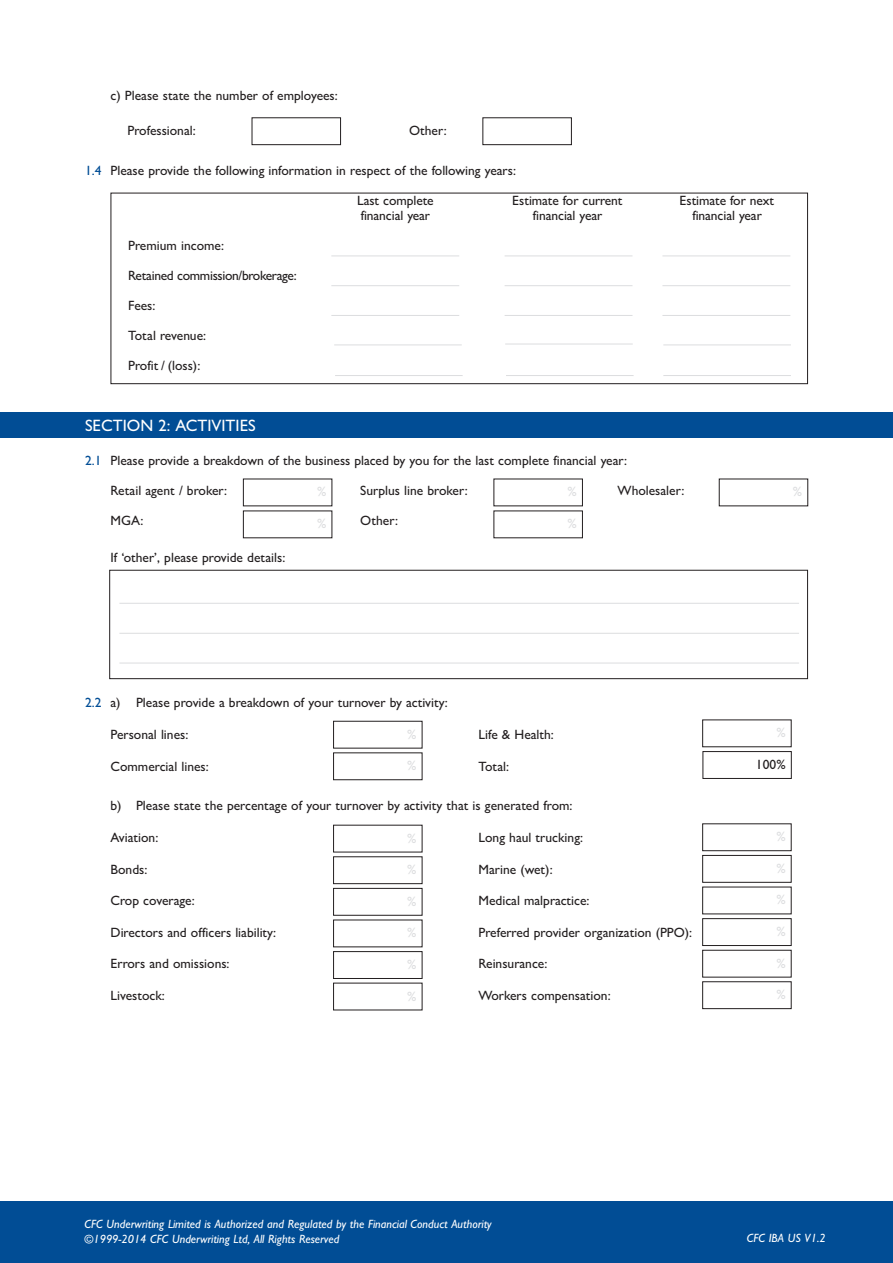
<style>
.page{position:relative;width:893px;height:1263px;background:#fff}
.page>*{position:absolute;margin:0;border:0;box-sizing:border-box;transform-origin:0 0}
.t1{font:500 16.5px "Gill Sans MT Std";color:#fff}
.t2{font:500 13.5px "Gill Sans MT Std";color:#231f20}
.t3{font:500 13.5px "Gill Sans MT Std";letter-spacing:-.025em;color:#231f20}
.t4{font:500 13.5px "Gill Sans MT Std";color:#dcdddf}
.t5{font:italic 500 12px/15px "Gill Sans MT Std";color:#fff}
.s1{color:#014d95}
</style>
<div class="page">
<div style="left:0;top:1201px;width:893px;height:62px;background:#014d95"></div>
<div style="left:111px;top:193px;width:697px;height:191px;border:1px solid #231f20"></div>
<div style="left:252px;top:117px;width:89px;height:28px;border:1px solid #231f20"></div>
<div style="left:482px;top:117px;width:90px;height:28px;border:1px solid #231f20"></div>
<hr style="left:334px;top:345px;width:128px;height:1px;background:#dcdddf">
<hr style="left:335px;top:375px;width:128px;height:1px;background:#dcdddf">
<hr style="left:505px;top:344px;width:128px;height:1px;background:#dcdddf">
<hr style="left:506px;top:375px;width:128px;height:1px;background:#dcdddf">
<hr style="left:663px;top:345px;width:128px;height:1px;background:#dcdddf">
<hr style="left:663px;top:375px;width:128px;height:1px;background:#dcdddf">
<hr style="left:331px;top:256px;width:128px;height:1px;background:#dcdddf">
<hr style="left:331px;top:285px;width:128px;height:1px;background:#dcdddf">
<hr style="left:331px;top:315px;width:128px;height:1px;background:#dcdddf">
<hr style="left:505px;top:256px;width:127px;height:1px;background:#dcdddf">
<hr style="left:505px;top:285px;width:127px;height:1px;background:#dcdddf">
<hr style="left:505px;top:315px;width:127px;height:1px;background:#dcdddf">
<hr style="left:662px;top:256px;width:128px;height:1px;background:#dcdddf">
<hr style="left:662px;top:285px;width:128px;height:1px;background:#dcdddf">
<hr style="left:662px;top:315px;width:128px;height:1px;background:#dcdddf">
<div style="left:0;top:413px;width:893px;height:25px;background:#014d95"></div>
<div style="left:109px;top:570px;width:699px;height:109px;border:1px solid #231f20"></div>
<hr style="left:119px;top:603px;width:680px;height:1px;background:#dcdddf">
<hr style="left:119px;top:633px;width:680px;height:1px;background:#dcdddf">
<hr style="left:119px;top:663px;width:680px;height:1px;background:#dcdddf">
<div style="left:333px;top:721px;width:89px;height:27px;border:1px solid #231f20"></div>
<div style="left:333px;top:752px;width:89px;height:28px;border:1px solid #231f20"></div>
<div style="left:333px;top:888px;width:89px;height:28px;border:1px solid #231f20"></div>
<div style="left:333px;top:856px;width:89px;height:28px;border:1px solid #231f20"></div>
<div style="left:333px;top:951px;width:89px;height:28px;border:1px solid #231f20"></div>
<div style="left:702px;top:823px;width:90px;height:28px;border:1px solid #231f20"></div>
<div style="left:702px;top:855px;width:90px;height:28px;border:1px solid #231f20"></div>
<div style="left:702px;top:950px;width:90px;height:27px;border:1px solid #231f20"></div>
<div style="left:702px;top:918px;width:90px;height:28px;border:1px solid #231f20"></div>
<div style="left:702px;top:751px;width:90px;height:28px;border:1px solid #231f20"></div>
<div style="left:702px;top:981px;width:90px;height:28px;border:1px solid #231f20"></div>
<p class="t2" style="left:111px;top:91px;width:229px">c) Please state the number of employees:</p>
<p class="t2" style="left:128px;top:125px;width:70px">Professional:</p>
<p class="t2" style="left:409px;top:125px;width:39px">Other:</p>
<p class="t2" style="left:85px;top:166px;width:432px"><span class="s1">1.4</span> Please provide the following information in respect of the following years:</p>
<p class="t2" style="left:357px;top:196px;width:78px">Last complete</p>
<p class="t2" style="left:512px;top:196px;width:112px">Estimate for current</p>
<p class="t2" style="left:680px;top:196px;width:96px">Estimate for next</p>
<p class="t2" style="left:361px;top:211px;width:71px">financial year</p>
<p class="t2" style="left:533px;top:211px;width:71px">financial year</p>
<p class="t2" style="left:692px;top:211px;width:71px">financial year</p>
<p class="t2" style="left:128px;top:241px;width:97px">Premium income:</p>
<p class="t3" style="left:128px;top:271px;width:170px">Retained commission/brokerage:</p>
<p class="t2" style="left:128px;top:301px;width:29px">Fees:</p>
<p class="t2" style="left:128px;top:331px;width:79px">Total revenue:</p>
<p class="t2" style="left:128px;top:361px;width:74px">Profit / (loss):</p>
<p class="t1" style="left:85px;top:420px;width:172px">SECTION 2: ACTIVITIES</p>
<p class="t2" style="left:85px;top:456px;width:544px"><span class="s1">2.1</span> Please provide a breakdown of the business placed by you for the last complete financial year:</p>
<p class="t2" style="left:111px;top:486px;width:118px">Retail agent / broker:</p>
<p class="t2" style="left:360px;top:486px;width:109px">Surplus line broker:</p>
<p class="t2" style="left:618px;top:486px;width:68px">Wholesaler:</p>
<p class="t2" style="left:111px;top:516px;width:35px">MGA:</p>
<p class="t2" style="left:360px;top:516px;width:39px">Other:</p>
<p class="t2" style="left:111px;top:552px;width:176px">If ‘other’, please provide details:</p>
<p class="t4" style="left:317px;top:487px;width:11px">%</p>
<p class="t4" style="left:567px;top:487px;width:11px">%</p>
<p class="t4" style="left:793px;top:487px;width:11px">%</p>
<p class="t4" style="left:317px;top:519px;width:11px">%</p>
<p class="t4" style="left:567px;top:519px;width:11px">%</p>
<p class="t2" style="left:85px;top:698px;width:364px"><span class="s1">2.2</span> a) Please provide a breakdown of your turnover by activity:</p>
<p class="t2" style="left:111px;top:730px;width:79px">Personal lines:</p>
<p class="t2" style="left:111px;top:761px;width:100px">Commercial lines:</p>
<p class="t4" style="left:407px;top:729px;width:11px">%</p>
<p class="t4" style="left:407px;top:761px;width:11px">%</p>
<p class="t2" style="left:479px;top:730px;width:77px">Life &amp; Health:</p>
<p class="t2" style="left:479px;top:761px;width:32px">Total:</p>
<p class="t2" style="left:111px;top:801px;width:463px">b) Please state the percentage of your turnover by activity that is generated from:</p>
<p class="t4" style="left:776px;top:728px;width:11px">%</p>
<p class="t2" style="left:756px;top:760px;width:31px">100%</p>
<p class="t2" style="left:111px;top:833px;width:49px">Aviation:</p>
<p class="t2" style="left:111px;top:864px;width:38px">Bonds:</p>
<p class="t2" style="left:111px;top:896px;width:86px">Crop coverage:</p>
<p class="t2" style="left:111px;top:927px;width:167px">Directors and officers liability:</p>
<p class="t2" style="left:111px;top:959px;width:121px">Errors and omissions:</p>
<p class="t2" style="left:111px;top:990px;width:56px">Livestock:</p>
<p class="t4" style="left:776px;top:832px;width:11px">%</p>
<p class="t2" style="left:479px;top:833px;width:106px">Long haul trucking:</p>
<p class="t2" style="left:479px;top:864px;width:76px">Marine (wet):</p>
<p class="t2" style="left:479px;top:896px;width:113px">Medical malpractice:</p>
<p class="t2" style="left:479px;top:927px;width:215px">Preferred provider organization (PPO):</p>
<p class="t2" style="left:479px;top:959px;width:70px">Reinsurance:</p>
<p class="t2" style="left:479px;top:990px;width:134px">Workers compensation:</p>
<p class="t4" style="left:407px;top:833px;width:11px">%</p>
<p class="t4" style="left:776px;top:864px;width:11px">%</p>
<p class="t4" style="left:407px;top:865px;width:11px">%</p>
<p class="t4" style="left:776px;top:895px;width:11px">%</p>
<p class="t4" style="left:407px;top:897px;width:11px">%</p>
<p class="t4" style="left:776px;top:927px;width:11px">%</p>
<p class="t4" style="left:407px;top:928px;width:11px">%</p>
<p class="t4" style="left:776px;top:958px;width:11px">%</p>
<p class="t4" style="left:407px;top:960px;width:11px">%</p>
<p class="t4" style="left:407px;top:991px;width:11px">%</p>
<p class="t4" style="left:776px;top:990px;width:11px">%</p>
<p class="t5" style="left:85px;top:1217px;width:409px">CFC Underwriting Limited is Authorized and Regulated by the Financial Conduct Authority ©1999-2014 CFC Underwriting Ltd, All Rights Reserved</p>
<p class="t5" style="left:747px;top:1232px;width:80px">CFC IBA US V1.2</p>
</div>
